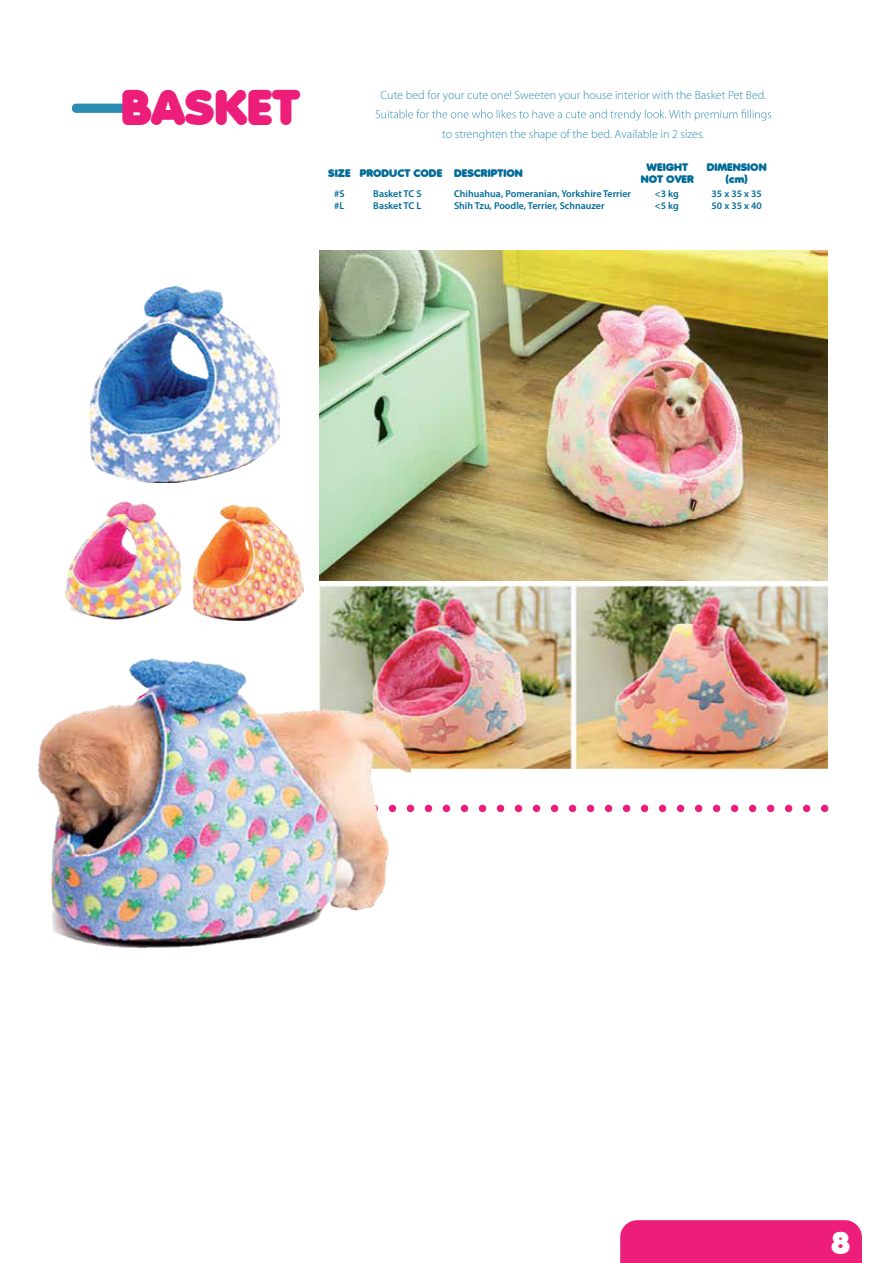
<style>
.page{position:relative;width:893px;height:1263px;background:#fff}
.page>*{position:absolute;margin:0;border:0;box-sizing:border-box;transform-origin:0 0}
.t1{font:47.85px "Adera Display S Si";color:#ec1e79}
.t2{font:30.3px "Adera Display S Si";color:#fff}
.t3{font:300 12px "Myriad Pro";color:#2b8bb2}
.t4{font:10.5px/11.2px "Adera Display S Si";color:#006b99;text-align:center}
.t5{font:600 9.9px/12px "Myriad Pro";color:#006b99}
</style>
<div class="page">
<div style="left:620px;top:1220px;width:242px;height:43px;background:#ec1e79"></div>
<svg style="left:410px;top:805px;width:4px;height:7px"></svg>
<svg style="left:425px;top:805px;width:7px;height:7px"></svg>
<svg style="left:443px;top:805px;width:7px;height:7px"></svg>
<svg style="left:461px;top:805px;width:7px;height:7px"></svg>
<svg style="left:479px;top:805px;width:7px;height:7px"></svg>
<svg style="left:497px;top:805px;width:7px;height:7px"></svg>
<svg style="left:515px;top:805px;width:7px;height:7px"></svg>
<svg style="left:533px;top:805px;width:7px;height:7px"></svg>
<svg style="left:551px;top:805px;width:7px;height:7px"></svg>
<svg style="left:569px;top:805px;width:7px;height:7px"></svg>
<svg style="left:587px;top:805px;width:7px;height:7px"></svg>
<svg style="left:605px;top:805px;width:7px;height:7px"></svg>
<svg style="left:623px;top:805px;width:7px;height:7px"></svg>
<svg style="left:641px;top:805px;width:7px;height:7px"></svg>
<svg style="left:659px;top:805px;width:7px;height:7px"></svg>
<svg style="left:677px;top:805px;width:7px;height:7px"></svg>
<svg style="left:695px;top:805px;width:7px;height:7px"></svg>
<svg style="left:713px;top:805px;width:7px;height:7px"></svg>
<svg style="left:731px;top:805px;width:7px;height:7px"></svg>
<svg style="left:749px;top:805px;width:7px;height:7px"></svg>
<svg style="left:767px;top:805px;width:7px;height:7px"></svg>
<svg style="left:785px;top:805px;width:7px;height:7px"></svg>
<svg style="left:803px;top:805px;width:7px;height:7px"></svg>
<svg style="left:821px;top:805px;width:7px;height:7px"></svg>
<div style="left:72px;top:104px;width:92px;height:9px;background:#2b8bb2;border-radius:4px"></div>
<div style="left:129px;top:97px;width:31px;height:20px;background:#fff"></div>
<svg style="left:376px;top:110px;width:395px;height:11px"></svg>
<img style="left:319px;top:251px;width:508px;height:329px">
<img style="left:319px;top:585px;width:508px;height:183px">
<img style="left:38px;top:658px;width:372px;height:289px">
<img style="left:90px;top:287px;width:189px;height:195px">
<img style="left:66px;top:501px;width:237px;height:120px">
<h1 class="t1" style="left:121px;top:84px;width:180px">BASKET</h1>
<p class="t3" style="left:380px;top:87px;width:387px">Cute bed for your cute one! Sweeten your house interior with the Basket Pet Bed.</p>
<p class="t3" style="left:442px;top:126px;width:264px">to strenghten the shape of the bed. Available in 2 sizes.</p>
<p class="t4" style="left:328px;top:168px;width:196px">SIZE PRODUCT CODE DESCRIPTION</p>
<p class="t4" style="left:641px;top:163px;width:55px">WEIGHT<br>NOT OVER</p>
<p class="t4" style="left:707px;top:163px;width:61px">DIMENSION (cm)</p>
<p class="t5" style="left:334px;top:187px;width:12px">#S #L</p>
<p class="t5" style="left:373px;top:187px;width:50px">Basket TC S<br>Basket TC L</p>
<p class="t5" style="left:454px;top:187px;width:178px">Chihuahua, Pomeranian, Yorkshire Terrier<br>Shih Tzu, Poodle, Terrier, Schnauzer</p>
<p class="t5" style="left:655px;top:187px;width:26px">&lt;3 kg &lt;5 kg</p>
<p class="t5" style="left:712px;top:187px;width:52px">35 x 35 x 35<br>50 x 35 x 40</p>
<h2 class="t2" style="left:831px;top:1228px;width:22px">8</h2>
</div>
